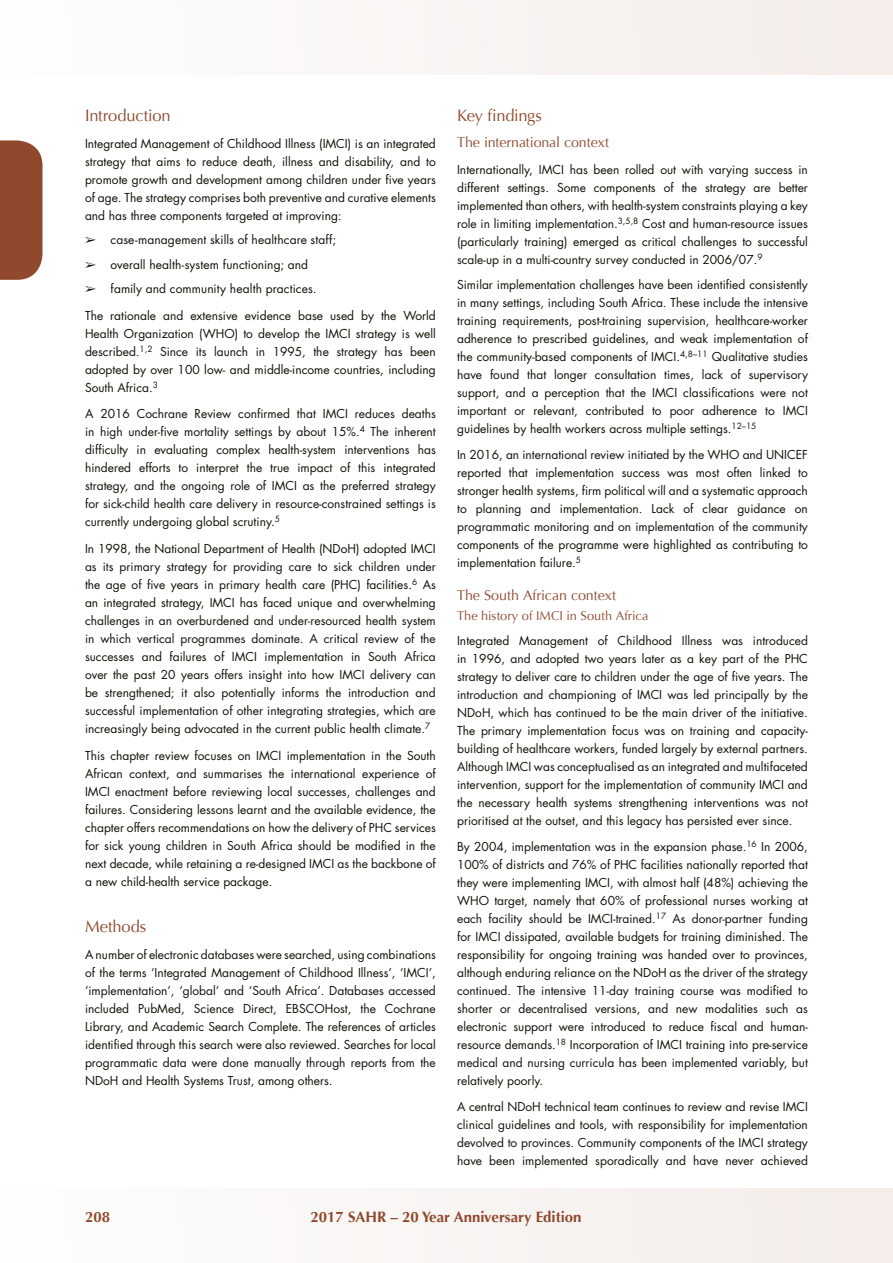
<style>
.page{position:relative;width:893px;height:1263px;background:#fff}
.page>*{position:absolute;margin:0;border:0;box-sizing:border-box;transform-origin:0 0}
.t1{font:16.5px "Optima";letter-spacing:-.01em;color:#90492d}
.t2{font:700 15px "Optima";color:#90492d}
.t3{font:14.25px "Optima";letter-spacing:-.005em;color:#90492d}
.t4{font:12.75px "Optima";letter-spacing:.005em;color:#90492d}
.t5{font:12px/18px "Futura";color:#141006;text-align:justify}
</style>
<div class="page">
<div style="left:0;top:1188px;width:893px;height:75px;background:#f9f5f4"></div>
<div style="left:0;top:0;width:893px;height:74px;background:#f9f5f4"></div>
<svg style="left:0;top:140px;width:43px;height:140px;background:#965339"></svg>
<h1 class="t1" style="left:85px;top:106px;width:87px">Introduction</h1>
<p class="t5" style="left:85px;top:134px;width:352px">Integrated Management of Childhood Illness (IMCI) is an integrated strategy that aims to reduce death, illness and disability, and to promote growth and development among children under five years of age. The strategy comprises both preventive and curative elements and has three components targeted at improving:</p>
<p class="t5" style="left:85px;top:231px;width:253px">➢ case-management skills of healthcare staff;</p>
<p class="t5" style="left:85px;top:255px;width:225px">➢ overall health-system functioning; and</p>
<p class="t5" style="left:85px;top:280px;width:233px">➢ family and community health practices.</p>
<p class="t5" style="left:85px;top:306px;width:352px">The rationale and extensive evidence base used by the World Health Organization (WHO) to develop the IMCI strategy is well described.<sup>1,2</sup> Since its launch in 1995, the strategy has been adopted by over 100 low- and middle-income countries, including South Africa.<sup>3</sup></p>
<p class="t5" style="left:85px;top:405px;width:352px">A 2016 Cochrane review confirmed that IMCI reduces deaths in high under-five mortality settings by about 15%.<sup>4</sup> The inherent difficulty in evaluating complex health-system interventions has hindered efforts to interpret the true impact of this integrated strategy, and the ongoing role of IMCI as the preferred strategy for sick-child health care delivery in resource-constrained settings is currently undergoing global scrutiny.<sup>5</sup></p>
<p class="t5" style="left:85px;top:539px;width:352px">In 1998, the National Department of Health (NDoH) adopted IMCI as its primary strategy for providing care to sick children under the age of five years in primary health care (PHC) facilities.<sup>6</sup> As an integrated strategy, IMCI has faced unique and overwhelming challenges in an overburdened and under-resourced health system in which vertical programmes dominate. A critical review of the successes and failures of IMCI implementation in South Africa over the past 20 years offers insight into how IMCI delivery can be strengthened; it also potentially informs the introduction and successful implementation of other integrating strategies, which are increasingly being advocated in the current public health climate.<sup>7</sup></p>
<p class="t5" style="left:85px;top:746px;width:352px">This chapter review focuses on IMCI implementation in the South African context, and summarises the international experience of IMCI enactment before reviewing local successes, challenges and failures. Considering lessons learnt and the available evidence, the chapter offers recommendations on how the delivery of PHC services for sick young children in South Africa should be modified in the next decade, while retaining a re-designed IMCI as the backbone of a new child-health service package.</p>
<h1 class="t1" style="left:85px;top:917px;width:63px">Methods</h1>
<p class="t5" style="left:85px;top:945px;width:352px">A number of electronic databases were searched, using combinations of the terms ‘Integrated Management of Childhood Illness’, ‘IMCI’, ‘implementation’, ‘global’ and ‘South Africa’. Databases accessed included PubMed, Science Direct, EBSCOHost, the Cochrane Library, and Academic Search Complete. The references of articles identified through this search were also reviewed. Searches for local programmatic data were done manually through reports from the NDoH and Health Systems Trust, among others.</p>
<h1 class="t1" style="left:457px;top:106px;width:86px">Key findings</h1>
<p class="t3" style="left:457px;top:134px;width:153px">The international context</p>
<p class="t5" style="left:457px;top:160px;width:352px">Internationally, IMCI has been rolled out with varying success in different settings. Some components of the strategy are better implemented than others, with health-system constraints playing a key role in limiting implementation.<sup>3,5,8</sup> Cost and human-resource issues (particularly training) emerged as critical challenges to successful scale-up in a multi-country survey conducted in 2006/07.<sup>9</sup></p>
<p class="t5" style="left:457px;top:276px;width:352px">Similar implementation challenges have been identified consistently in many settings, including South Africa. These include the intensive training requirements, post-training supervision, healthcare-worker adherence to prescribed guidelines, and weak implementation of the community-based components of IMCI.<sup>4,8–11</sup> Qualitative studies have found that longer consultation times, lack of supervisory support, and a perception that the IMCI classifications were not important or relevant, contributed to poor adherence to IMCI guidelines by health workers across multiple settings.<sup>12–15</sup></p>
<p class="t5" style="left:457px;top:445px;width:352px">In 2016, an international review initiated by the WHO and UNICEF reported that implementation success was most often linked to stronger health systems, firm political will and a systematic approach to planning and implementation. Lack of clear guidance on programmatic monitoring and on implementation of the community components of the programme were highlighted as contributing to implementation failure.<sup>5</sup></p>
<p class="t3" style="left:457px;top:587px;width:160px">The South African context</p>
<p class="t4" style="left:457px;top:608px;width:193px">The history of IMCI in South Africa</p>
<p class="t5" style="left:457px;top:632px;width:352px">Integrated Management of Childhood Illness was introduced in 1996, and adopted two years later as a key part of the PHC strategy to deliver care to children under the age of five years. The introduction and championing of IMCI was led principally by the NDoH, which has continued to be the main driver of the initiative.<br>The primary implementation focus was on training and capacity&shy;building of healthcare workers, funded largely by external partners.<br>Although IMCI was conceptualised as an integrated and multifaceted intervention, support for the implementation of community IMCI and the necessary health systems strengthening interventions was not prioritised at the outset, and this legacy has persisted ever since.</p>
<p class="t5" style="left:457px;top:838px;width:352px">By 2004, implementation was in the expansion phase.<sup>16</sup> In 2006, 100% of districts and 76% of PHC facilities nationally reported that they were implementing IMCI, with almost half (48%) achieving the WHO target, namely that 60% of professional nurses working at each facility should be IMCI-trained.<sup>17</sup> As donor-partner funding for IMCI dissipated, available budgets for training diminished. The responsibility for ongoing training was handed over to provinces, although enduring reliance on the NDoH as the driver of the strategy continued. The intensive 11-day training course was modified to shorter or decentralised versions, and new modalities such as electronic support were introduced to reduce fiscal and human&shy;resource demands.<sup>18</sup> Incorporation of IMCI training into pre-service medical and nursing curricula has been implemented variably, but relatively poorly.</p>
<p class="t5" style="left:457px;top:1098px;width:352px">A central NDoH technical team continues to review and revise IMCI clinical guidelines and tools, with responsibility for implementation devolved to provinces. Community components of the IMCI strategy have been implemented sporadically and have never achieved</p>
<p class="t2" style="left:85px;top:1208px;width:27px">208</p>
<p class="t2" style="left:311px;top:1208px;width:273px">2017 SAHR – 20 Year Anniversary Edition</p>
</div>
